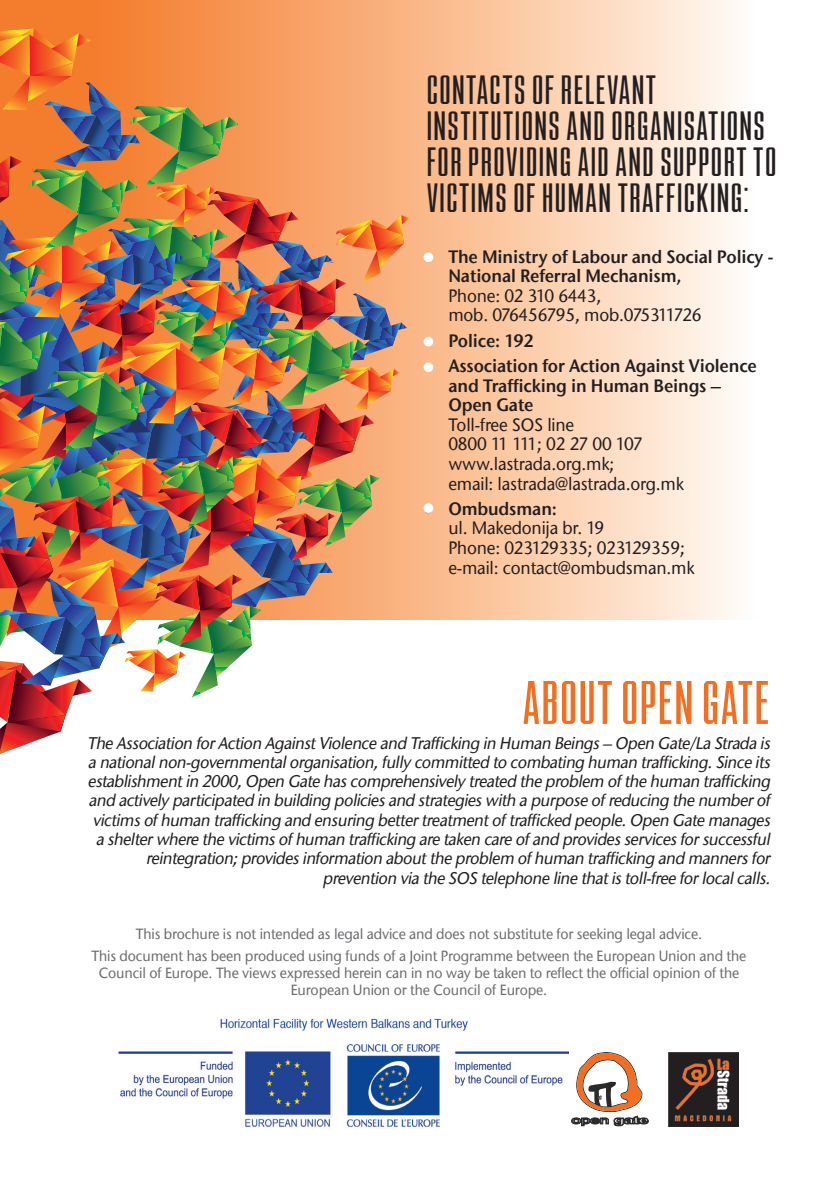
<style>
.page{position:relative;width:840px;height:1191px;background:#fff}
.page>*{position:absolute;margin:0;border:0;box-sizing:border-box;transform-origin:0 0}
.Paragraph_Style_2{font:60px "Chupada";letter-spacing:.01em;color:#f36e21}
.Paragraph_Style_1{font:40px/36px "Chupada";letter-spacing:.02em;color:#231f20}
.t1{font:500 17.8px/19.6px "Stone Sans ITC";letter-spacing:-.01em;color:#231f20;scale:.95 1}
.t2{font:600 17.8px/19.6px "Stone Sans ITC";letter-spacing:-.01em;color:#231f20;scale:.95 1}
.Paragraph_Style_4{font:italic 500 16.8px/19.4px "Stone Sans ITC";color:#231f20;text-align:right;scale:.95 1}
.Paragraph_Style_4-2{font:500 14.6px/16.8px "Stone Sans ITC";letter-spacing:-.01em;color:#6c6d70;text-align:center;scale:.95 1}
.s1{font-weight:500}
.s2{font-weight:600}
</style>
<div class="page">
<div style="left:0;top:0;width:839px;height:619px;background:linear-gradient(to right,#f36d12,#fff)"></div>
<svg style="left:0;top:28px;width:409px;height:726px;background:#be8c6c"></svg>
<div style="left:423px;top:252px;width:10px;height:10px;background:#fff;border-radius:50%"></div>
<div style="left:423px;top:337px;width:10px;height:9px;background:#fff;border-radius:50%"></div>
<div style="left:423px;top:362px;width:10px;height:10px;background:#fff;border-radius:50%"></div>
<div style="left:423px;top:503px;width:10px;height:10px;background:#fff;border-radius:50%"></div>
<img style="left:118px;top:1017px;width:450px;height:112px">
<svg style="left:571px;top:1052px;width:78px;height:75px"></svg>
<img style="left:668px;top:1052px;width:69px;height:74px">
<p class="Paragraph_Style_1" style="left:426px;top:73px;width:351px">CONTACTS OF RELEVANT<br>INSTITUTIONS AND ORGANISATIONS<br>FOR PROVIDING AID AND SUPPORT TO<br>VICTIMS OF HUMAN TRAFFICKING:</p>
<p class="t2" style="left:448px;top:246px;width:343px;text-indent:-24px">• The Ministry of Labour and Social Policy -<br>National Referral Mechanism,<br><span class="s1">Phone: 02 310 6443,<br>mob. 076456795, mob.075311726</span></p>
<p class="t2" style="left:424px;top:330px;width:117px">• Police: 192</p>
<p class="t1" style="left:448px;top:356px;width:326px;text-indent:-24px">• <span class="s2">Association for Action Against Violence and Trafficking in Human Beings –<br>Open Gate<br></span>Toll-free SOS line<br>0800 11 111; 02 27 00 107 www.lastrada.org.mk;<br>email: lastrada@lastrada.org.mk</p>
<p class="t1" style="left:448px;top:499px;width:261px;text-indent:-24px">• <span class="s2">Ombudsman:<br></span>ul. Makedonija br. 19<br>Phone: 023129335; 023129359; e-mail: contact@ombudsman.mk</p>
<p class="Paragraph_Style_2" style="left:522px;top:672px;width:249px">ABOUT OPEN GATE</p>
<p class="Paragraph_Style_4" style="left:87px;top:733px;width:723px">The Association forAction AgainstViolence and Trafficking in Human Beings– Open Gate/La Strada is a nationalnon-governmentalorganisation,fully committed to combating human trafficking.Since its establishmentin 2000,Open Gate hascomprehensively treated the problem ofthe human trafficking and actively participated in building policiesand strategieswith a purpose ofreducing the numberof victimsofhuman trafficking and ensuring bettertreatmentoftrafficked people.Open Gate manages a shelterwhere the victimsofhuman trafficking are taken care ofand providesservicesforsuccessful reintegration;providesinformation aboutthe problem ofhuman trafficking and mannersfor prevention via the SOS telephone line thatistoll-free forlocalcalls.</p>
<p class="Paragraph_Style_4-2" style="left:136px;top:925px;width:597px">This brochure is not intended as legal advice and does not substitute for seeking legal advice.</p>
<p class="Paragraph_Style_4-2" style="left:92px;top:947px;width:690px">This document has been produced using funds of a Joint Programme between the European Union and the<br>Council of Europe. The views expressed herein can in no way be taken to reflect the official opinion of the<br>European Union or the Council of Europe.</p>
</div>
